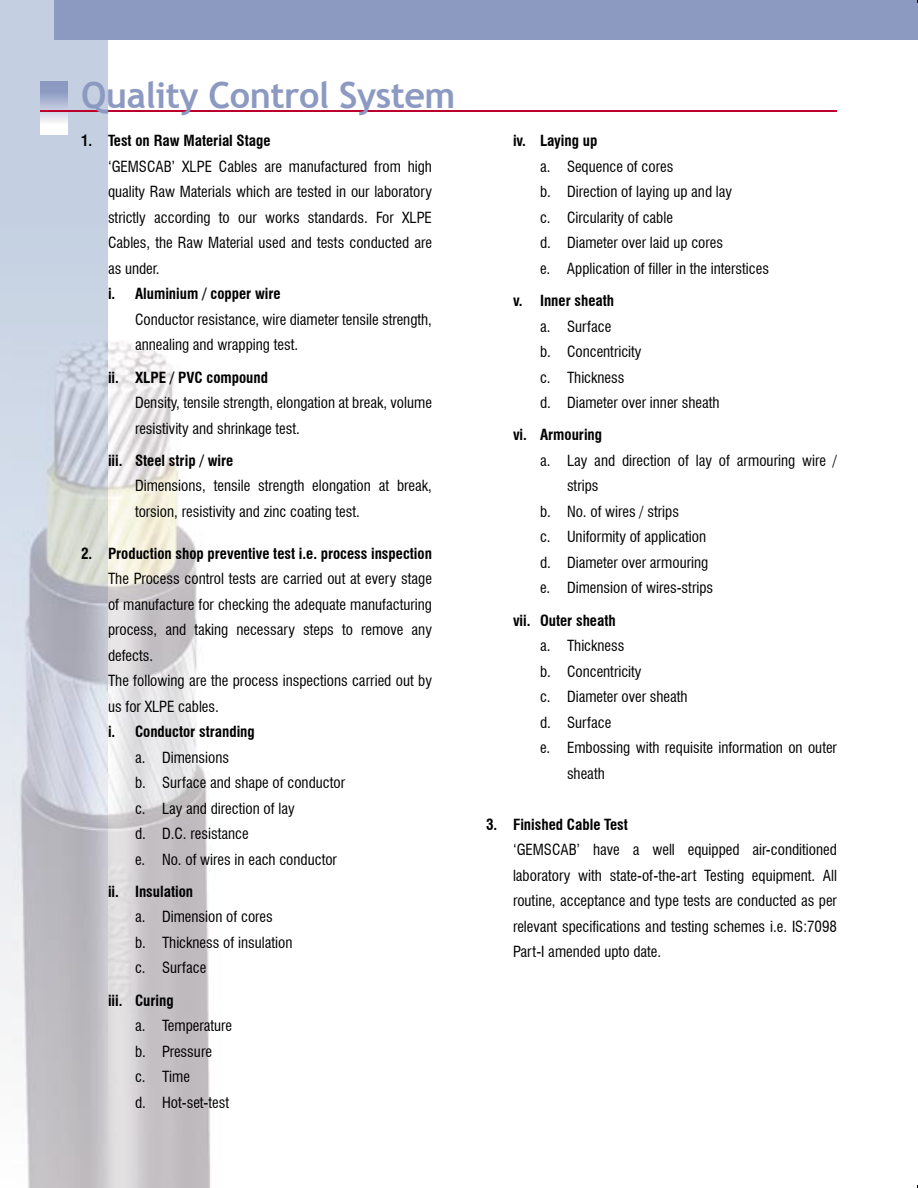
<style>
.page{position:relative;width:918px;height:1188px;background:#fff}
.page>*{position:absolute;margin:0;border:0;box-sizing:border-box;transform-origin:0 0}
.t1{font:700 36px "Trebuchet MS";letter-spacing:-.015em;color:#8c9ac2}
.t2{font:condensed 15px/25.5px "Swiss 721 BT";color:#000}
.t3{font:700 condensed 15px "Swiss 721 BT";color:#000}
</style>
<div class="page">
<svg style="left:0;top:0;width:108px;height:1026px;background:#cad5e4"></svg>
<div style="left:54px;top:0;width:864px;height:40px;background:#8c9ac2"></div>
<img style="left:12px;top:340px;width:199px;height:848px">
<svg style="left:40px;top:81px;width:27px;height:54px"></svg>
<hr style="left:40px;top:110px;width:797px;height:2px;background:#bd002b">
<h1 class="t1" style="left:81px;top:72px;width:376px">Quality Control System</h1>
<p class="t3" style="left:81px;top:132px;width:191px">1. Test on Raw Material Stage</p>
<p class="t2" style="left:108px;top:154px;width:326px;text-align:justify">‘GEMSCAB’ XLPE Cables are manufactured from high quality Raw Materials which are tested in our laboratory strictly according to our works standards. For XLPE Cables, the Raw Material used and tests conducted are as under.</p>
<p class="t3" style="left:108px;top:285px;width:174px">i. Aluminium / copper wire</p>
<p class="t2" style="left:135px;top:307px;width:298px">Conductor resistance, wire diameter tensile strength, annealing and wrapping test.</p>
<p class="t3" style="left:108px;top:368px;width:162px">ii. XLPE / PVC compound</p>
<p class="t2" style="left:135px;top:390px;width:299px">Density, tensile strength, elongation at break, volume resistivity and shrinkage test.</p>
<p class="t3" style="left:108px;top:451px;width:127px">iii. Steel strip / wire</p>
<p class="t2" style="left:135px;top:473px;width:298px">Dimensions, tensile strength elongation at break, torsion, resistivity and zinc coating test.</p>
<p class="t3" style="left:81px;top:544px;width:352px">2. Production shop preventive test i.e. process inspection</p>
<p class="t2" style="left:108px;top:566px;width:326px">The Process control tests are carried out at every stage of manufacture for checking the adequate manufacturing process, and taking necessary steps to remove any defects.<br>The following are the process inspections carried out by us for XLPE cables.</p>
<p class="t3" style="left:108px;top:723px;width:148px">i. Conductor stranding</p>
<p class="t2" style="left:135px;top:744px;width:212px">a. Dimensions<br>b. Surface and shape of conductor c. Lay and direction of lay<br>d. D.C. resistance<br>e. No. of wires in each conductor</p>
<p class="t3" style="left:108px;top:882px;width:87px">ii. Insulation</p>
<p class="t2" style="left:135px;top:904px;width:159px">a. Dimension of cores<br>b. Thickness of insulation c. Surface</p>
<p class="t3" style="left:108px;top:991px;width:67px">iii. Curing</p>
<p class="t2" style="left:135px;top:1013px;width:99px">a. Temperature b. Pressure<br>c. Time<br>d. Hot-set-test</p>
<p class="t3" style="left:513px;top:132px;width:86px">iv. Laying up</p>
<p class="t2" style="left:540px;top:154px;width:231px">a. Sequence of cores<br>b. Direction of laying up and lay<br>c. Circularity of cable<br>d. Diameter over laid up cores<br>e. Application of filler in the interstices</p>
<p class="t3" style="left:513px;top:292px;width:103px">v. Inner sheath</p>
<p class="t2" style="left:540px;top:313px;width:181px">a. Surface<br>b. Concentricity<br>c. Thickness<br>d. Diameter over inner sheath</p>
<p class="t3" style="left:513px;top:426px;width:91px">vi. Armouring</p>
<p class="t2" style="left:540px;top:448px;width:299px">a. Lay and direction of lay of armouring wire /</p>
<p class="t2" style="left:567px;top:473px;width:33px">strips</p>
<p class="t2" style="left:540px;top:499px;width:141px">b. No. of wires / strips</p>
<p class="t2" style="left:540px;top:524px;width:168px">c. Uniformity of application</p>
<p class="t2" style="left:540px;top:550px;width:170px">d. Diameter over armouring</p>
<p class="t2" style="left:540px;top:575px;width:175px">e. Dimension of wires-strips</p>
<p class="t3" style="left:513px;top:611px;width:104px">vii. Outer sheath</p>
<p class="t2" style="left:540px;top:633px;width:86px">a. Thickness</p>
<p class="t2" style="left:540px;top:658px;width:103px">b. Concentricity</p>
<p class="t2" style="left:540px;top:684px;width:149px">c. Diameter over sheath</p>
<p class="t2" style="left:540px;top:709px;width:73px">d. Surface</p>
<p class="t2" style="left:540px;top:735px;width:299px">e. Embossing with requisite information on outer</p>
<p class="t2" style="left:567px;top:760px;width:39px">sheath</p>
<p class="t3" style="left:486px;top:815px;width:143px">3. Finished Cable Test</p>
<p class="t2" style="left:513px;top:837px;width:326px;text-align:justify">‘GEMSCAB’ have a well equipped air-conditioned laboratory with state-of-the-art Testing equipment. All routine, acceptance and type tests are conducted as per relevant specifications and testing schemes i.e. IS:7098<br>Part-I amended upto date.</p>
</div>
